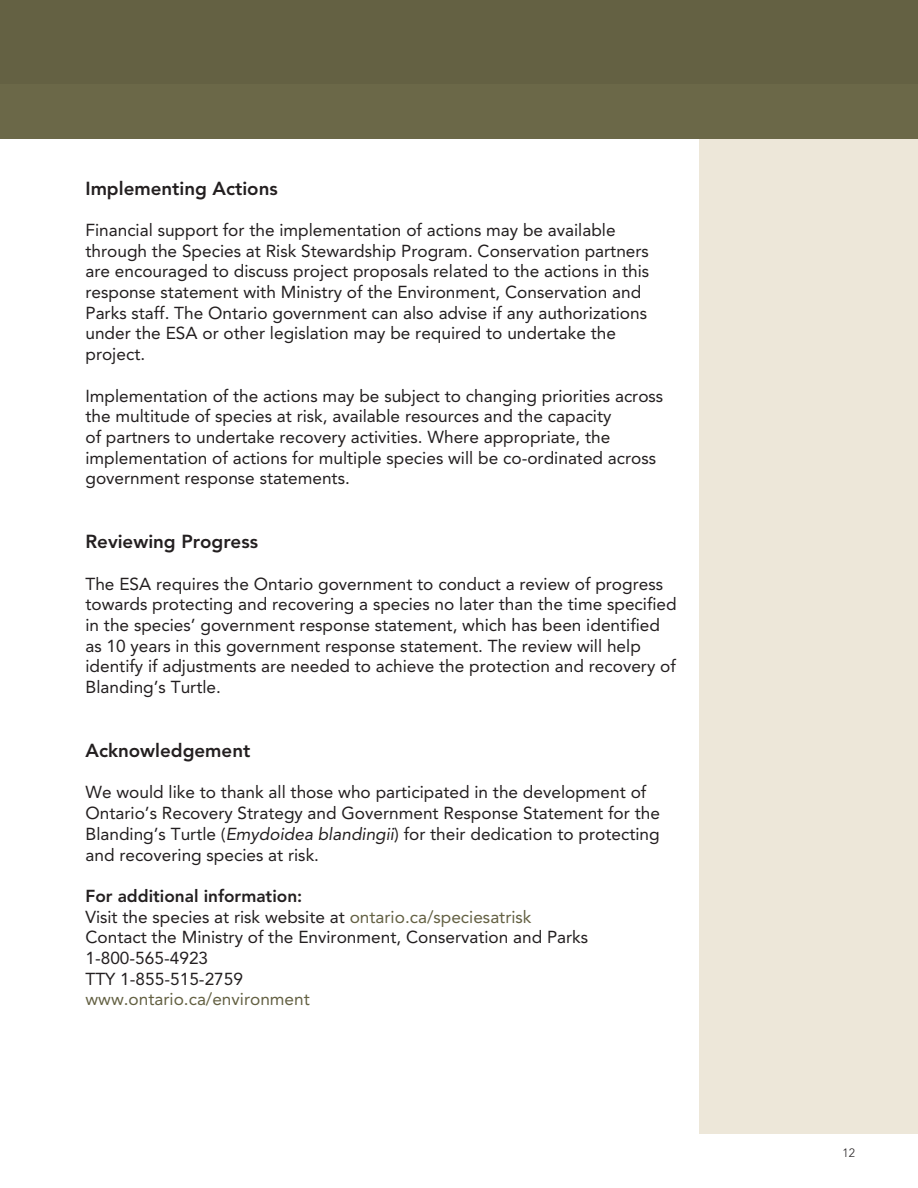
<style>
.page{position:relative;width:918px;height:1188px;background:#fff}
.page>*{position:absolute;margin:0;border:0;box-sizing:border-box;transform-origin:0 0}
.t1{font:800 18.75px "Avenir LT Std";color:#231f20}
.t2{font:17.25px/20.7px "Avenir LT Std";color:#231f20}
.t3{font:17.25px "Avenir LT Std";color:#646143}
.t4{font:800 17.25px "Avenir LT Std";color:#231f20}
.t5{font:300 12px "Avenir LT Std";color:#231f20}
.s1{font-style:italic}
.s2{color:#646143}
</style>
<div class="page">
<div style="left:699px;top:134px;width:219px;height:1000px;background:#ede7d9"></div>
<div style="left:0;top:0;width:918px;height:138px;background:#646143"></div>
<div style="left:1px;top:84px;width:917px;height:54px;background:#6d6a4a"></div>
<h2 class="t1" style="left:85px;top:177px;width:194px">Implementing Actions</h2>
<p class="t2" style="left:85px;top:220px;width:565px">Financial support for the implementation of actions may be available through the Species at Risk Stewardship Program. Conservation partners are encouraged to discuss project proposals related to the actions in this response statement with Ministry of the Environment, Conservation and Parks staff. The Ontario government can also advise if any authorizations under the ESA or other legislation may be required to undertake the project.</p>
<p class="t2" style="left:85px;top:385px;width:579px">Implementation of the actions may be subject to changing priorities across the multitude of species at risk, available resources and the capacity<br>of partners to undertake recovery activities. Where appropriate, the implementation of actions for multiple species will be co-ordinated across government response statements.</p>
<h2 class="t1" style="left:85px;top:531px;width:174px">Reviewing Progress</h2>
<p class="t2" style="left:85px;top:573px;width:593px">The ESA requires the Ontario government to conduct a review of progress towards protecting and recovering a species no later than the time specified in the species’ government response statement, which has been identified as 10 years in this government response statement. The review will help identify if adjustments are needed to achieve the protection and recovery of Blanding’s Turtle.</p>
<h2 class="t1" style="left:85px;top:739px;width:166px">Acknowledgement</h2>
<p class="t2" style="left:85px;top:782px;width:576px">We would like to thank all those who participated in the development of Ontario’s Recovery Strategy and Government Response Statement for the Blanding’s Turtle (<span class="s1">Emydoidea blandingii</span>) for their dedication to protecting and recovering species at risk.</p>
<h3 class="t4" style="left:85px;top:886px;width:218px">For additional information:</h3>
<p class="t2" style="left:85px;top:906px;width:448px">Visit the species at risk website at <span class="s2">ontario.ca/speciesatrisk</span></p>
<p class="t2" style="left:85px;top:927px;width:504px">Contact the Ministry of the Environment, Conservation and Parks</p>
<p class="t2" style="left:85px;top:948px;width:124px">1-800-565-4923</p>
<p class="t2" style="left:85px;top:969px;width:159px">TTY 1-855-515-2759</p>
<p class="t3" style="left:85px;top:989px;width:226px">www.ontario.ca/environment</p>
<p class="t5" style="left:842px;top:1146px;width:14px">12</p>
</div>
